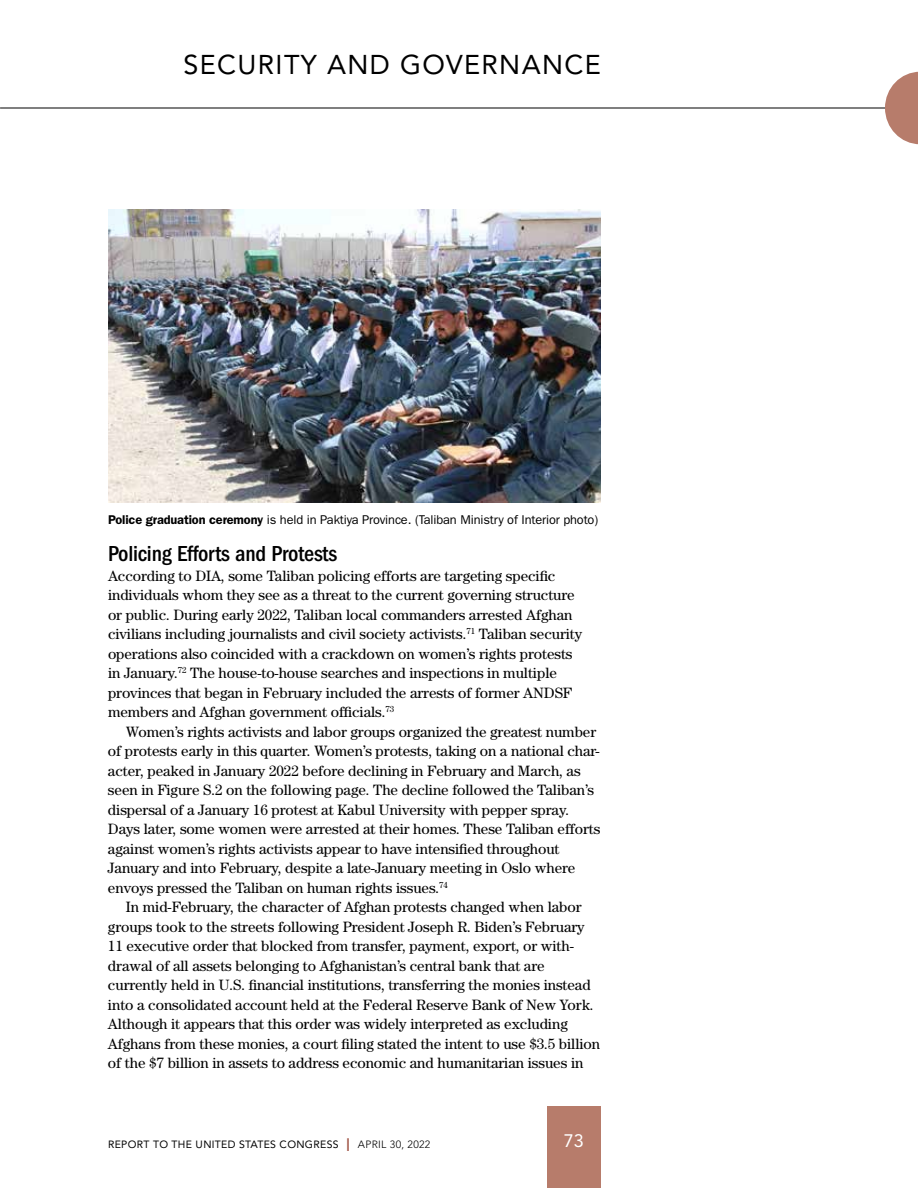
<style>
.page{position:relative;width:918px;height:1188px;background:#fff}
.page>*{position:absolute;margin:0;border:0;box-sizing:border-box;transform-origin:0 0}
.t1{font:27px "Avenir LT Std";letter-spacing:.05em;color:#000}
.t2{font:500 condensed 22.5px "ITC Franklin Gothic Std";letter-spacing:-.01em;color:#000}
.t3{font:18px "Avenir LT Std";color:#fff}
.t4{font:15px/19.5px "Century Std";letter-spacing:-.005em;color:#000}
.t5{font:12.75px "ITC Franklin Gothic Std";letter-spacing:-.01em;color:#000}
.t6{font:10.5px "Avenir LT Std";letter-spacing:.03em;color:#000}
.s1{font-weight:600}
.s2{font-size:18px;color:#a05344}
.s3{font-weight:300}
</style>
<div class="page">
<hr style="left:0;top:108px;width:918px;height:1px;background:#000">
<svg style="left:885px;top:72px;width:33px;height:72px"></svg>
<div style="left:547px;top:1107px;width:54px;height:81px;background:#b77c6b"></div>
<img style="left:108px;top:209px;width:493px;height:294px">
<h1 class="t1" style="left:183px;top:49px;width:419px">SECURITY AND GOVERNANCE</h1>
<p class="t5" style="left:108px;top:513px;width:492px"><span class="s1">Police graduation ceremony</span> is held in Paktiya Province. (Taliban Ministry of Interior photo)</p>
<h2 class="t2" style="left:108px;top:541px;width:231px">Policing Efforts and Protests</h2>
<p class="t4" style="left:108px;top:565px;width:476px">According to DIA, some Taliban policing efforts are targeting specific individuals whom they see as a threat to the current governing structure or public. During early 2022, Taliban local commanders arrested Afghan civilians including journalists and civil society activists.<sup>71</sup> Taliban security operations also coincided with a crackdown on women’s rights protests in January.<sup>72</sup> The house-to-house searches and inspections in multiple provinces that began in February included the arrests of former ANDSF members and Afghan government officials.<sup>73</sup></p>
<p class="t4" style="left:108px;top:721px;width:494px;text-indent:18px">Women’s rights activists and labor groups organized the greatest number of protests early in this quarter. Women’s protests, taking on a national char&shy;acter, peaked in January 2022 before declining in February and March, as seen in Figure S.2 on the following page. The decline followed the Taliban’s dispersal of a January 16 protest at Kabul University with pepper spray.<br>Days later, some women were arrested at their homes. These Taliban efforts against women’s rights activists appear to have intensified throughout January and into February, despite a late-January meeting in Oslo where envoys pressed the Taliban on human rights issues.<sup>74</sup></p>
<p class="t4" style="left:108px;top:897px;width:494px;text-indent:18px">In mid-February, the character of Afghan protests changed when labor groups took to the streets following President Joseph R. Biden’s February 11 executive order that blocked from transfer, payment, export, or with&shy;drawal of all assets belonging to Afghanistan’s central bank that are currently held in U.S. financial institutions, transferring the monies instead into a consolidated account held at the Federal Reserve Bank of New York.<br>Although it appears that this order was widely interpreted as excluding Afghans from these monies, a court filing stated the intent to use $3.5 billion of the $7 billion in assets to address economic and humanitarian issues in</p>
<p class="t6" style="left:108px;top:1138px;width:324px">REPORT TO THE UNITED STATES CONGRESS <span class="s2">I</span> <span class="s3">APRIL 30, 2022</span></p>
<p class="t3" style="left:564px;top:1131px;width:22px">73</p>
</div>
